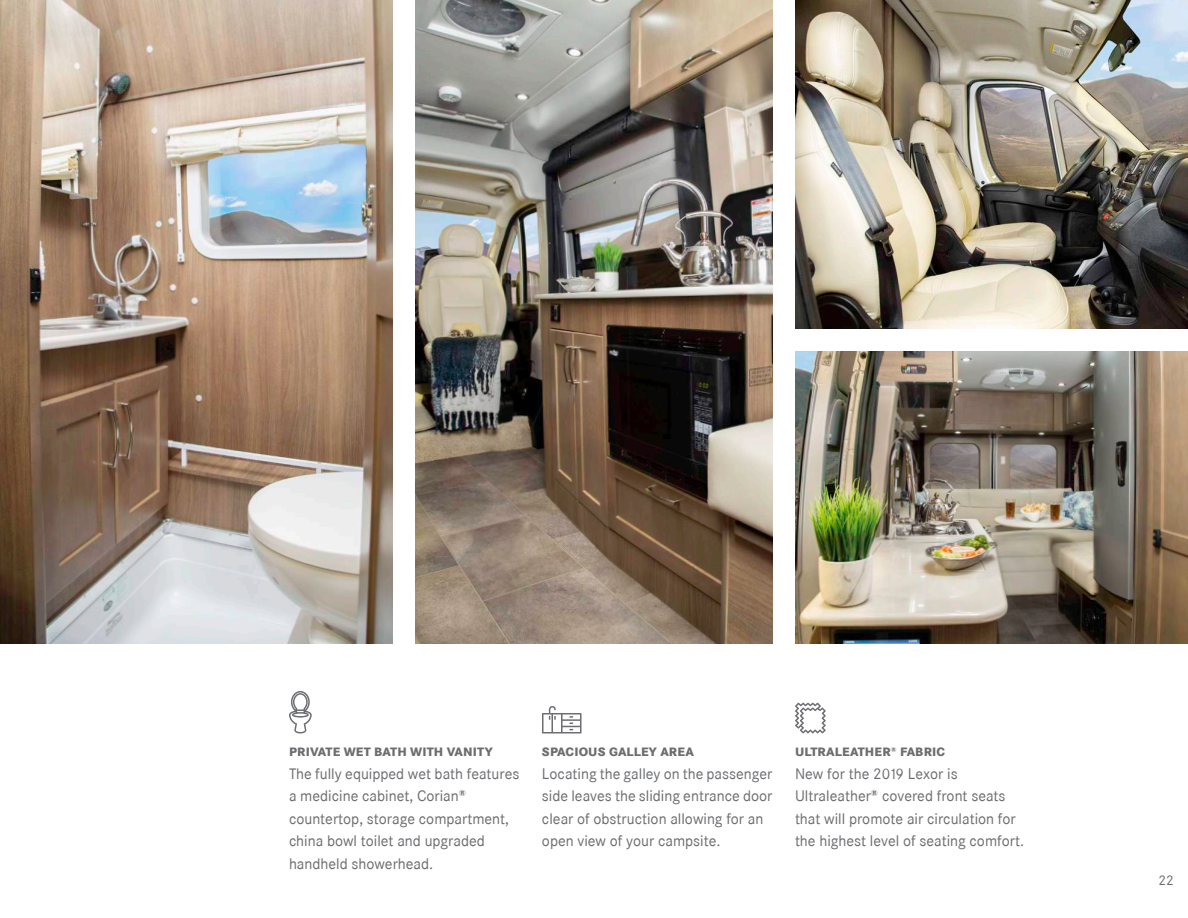
<style>
.page{position:relative;width:1188px;height:918px;background:#fff}
.page>*{position:absolute;margin:0;border:0;box-sizing:border-box;transform-origin:0 0}
.t1{font:15px/22.5px "Corporate SBQ";color:#6c6d70}
.t2{font:13.5px "Corporate SBQ";color:#6c6d70}
.t3{font:800 12px "Corporate SBQ";letter-spacing:.01em;color:#6c6d70}
</style>
<div class="page">
<img style="left:0;top:0;width:393px;height:644px">
<img style="left:795px;top:0;width:393px;height:328px">
<img style="left:416px;top:0;width:356px;height:644px">
<img style="left:795px;top:351px;width:393px;height:293px">
<svg style="left:289px;top:691px;width:23px;height:43px"></svg>
<svg style="left:542px;top:706px;width:40px;height:28px"></svg>
<svg style="left:795px;top:703px;width:31px;height:31px"></svg>
<p class="t3" style="left:289px;top:744px;width:205px">PRIVATE WET BATH WITH VANITY</p>
<p class="t1" style="left:289px;top:762px;width:232px">The fully equipped wet bath features a medicine cabinet, Corian<sup>® </sup>countertop, storage compartment, china bowl toilet and upgraded handheld showerhead.</p>
<p class="t3" style="left:542px;top:744px;width:153px">SPACIOUS GALLEY AREA</p>
<p class="t1" style="left:542px;top:762px;width:232px">Locating the galley on the passenger side leaves the sliding entrance door clear of obstruction allowing for an open view of your campsite.</p>
<p class="t3" style="left:795px;top:744px;width:152px">ULTRALEATHER<sup>®</sup> FABRIC</p>
<p class="t1" style="left:795px;top:762px;width:231px">New for the 2019 Lexor is Ultraleather<sup>®</sup> covered front seats that will promote air circulation for the highest level of seating comfort.</p>
<p class="t2" style="left:1159px;top:872px;width:17px">22</p>
</div>
